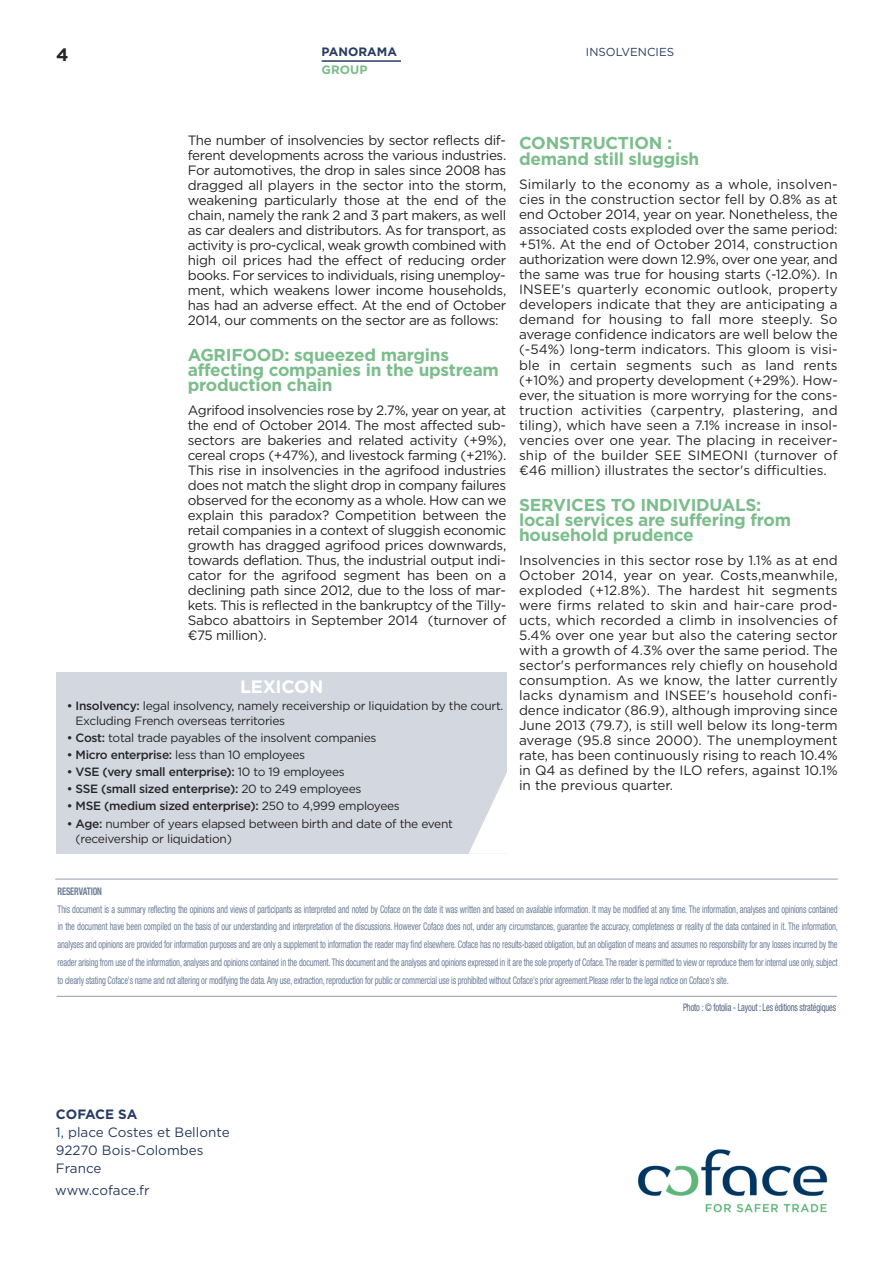
<style>
.page{position:relative;width:893px;height:1263px;background:#fff}
.page>*{position:absolute;margin:0;border:0;box-sizing:border-box;transform-origin:0 0}
.t1{font:700 18px "Gotham";letter-spacing:-.015em;color:#fff}
.t2{font:700 18px "Gotham";color:#272627}
.t3{font:700 17.25px/15px "Gotham";letter-spacing:-.015em;color:#7cbd8c}
.t4{font:13.5px/15px "Gotham";letter-spacing:-.02em;color:#272627;text-align:justify}
.t5{font:13.5px/18px "Gotham";color:#283c63}
.t6{font:700 13.5px "Gotham";letter-spacing:-.01em;color:#283c63}
.t7{font:700 12.15px "Gotham";color:#283c63}
.t8{font:700 12.15px "Gotham";color:#7cbd8c}
.t9{font:12px/15px "Gotham";letter-spacing:-.025em;color:#272627}
.t10{font:500 12px "Gotham";letter-spacing:-.025em;color:#272627}
.t11{font:11.55px "Gotham";color:#283c63}
.t12{font:condensed 10.5px/17.7px "Helvetica Neue LT Std";letter-spacing:-.02em;color:#6d7f98;text-align:justify;scale:.8 1}
.t13{font:condensed 10.5px "Helvetica Neue LT Std";letter-spacing:-.02em;color:#536382;scale:.8 1}
.t14{font:700 condensed 10.5px "Helvetica Neue LT Std";letter-spacing:-.015em;color:#6d7f98;scale:.8 1}
.s1{font-weight:500}
.s2{font-weight:400}
</style>
<div class="page">
<hr style="left:322px;top:60px;width:79px;height:2px;background:#283c63">
<img style="left:637px;top:1149px;width:191px;height:64px">
<div style="left:57px;top:672px;width:450px;height:181px;background:#d3d7e0"></div>
<svg style="left:469px;top:773px;width:38px;height:80px"></svg>
<hr style="left:55px;top:879px;width:783px;height:1px;background:#919cb3">
<hr style="left:57px;top:996px;width:780px;height:1px;background:#919cb3">
<h1 class="t2" style="left:56px;top:44px;width:14px">4</h1>
<p class="t7" style="left:322px;top:44px;width:77px">PANORAMA</p>
<p class="t11" style="left:586px;top:45px;width:90px">INSOLVENCIES</p>
<p class="t8" style="left:322px;top:62px;width:47px">GROUP</p>
<p class="t4" style="left:188px;top:133px;width:320px">The number of insolvencies by sector reflects dif&shy;ferent developments across the various industries.<br>For automotives, the drop in sales since 2008 has dragged all players in the sector into the storm, weakening particularly those at the end of the chain, namely the rank 2 and 3 part makers, as well as car dealers and distributors. As for transport, as activity is pro-cyclical, weak growth combined with high oil prices had the effect of reducing order books. For services to individuals, rising unemploy&shy;ment, which weakens lower income households, has had an adverse effect. At the end of October 2014, our comments on the sector are as follows:</p>
<p class="t3" style="left:188px;top:348px;width:313px">AGRIFOOD: squeezed margins affecting companies in the upstream production chain</p>
<p class="t4" style="left:188px;top:403px;width:320px">Agrifood insolvencies rose by 2.7%, year on year, at the end of October 2014. The most affected sub&shy;sectors are bakeries and related activity (+9%), cereal crops (+47%), and livestock farming (+21%).<br>This rise in insolvencies in the agrifood industries does not match the slight drop in company failures observed for the economy as a whole. How can we explain this paradox? Competition between the retail companies in a context of sluggish economic growth has dragged agrifood prices downwards, towards deflation. Thus, the industrial output indi&shy;cator for the agrifood segment has been on a declining path since 2012, due to the loss of mar&shy;kets. This is reflected in the bankruptcy of the Tilly-Sabco abattoirs in September 2014 (turnover of ¤75 million).</p>
<h1 class="t1" style="left:240px;top:676px;width:85px">LEXICON</h1>
<p class="t9" style="left:76px;top:698px;width:429px;text-indent:-9px"><span class="s1">• Insolvency:</span> legal insolvency, namely receivership or liquidation by the court.<br>Excluding French overseas territories</p>
<p class="t9" style="left:67px;top:730px;width:311px"><span class="s1">• Cost:</span> total trade payables of the insolvent companies</p>
<p class="t9" style="left:67px;top:747px;width:240px"><span class="s1">• Micro enterprise:</span> less than 10 employees</p>
<p class="t10" style="left:67px;top:765px;width:280px">• VSE (very small enterprise): <span class="s2">10 to 19 employees</span></p>
<p class="t10" style="left:67px;top:782px;width:296px">• SSE (small sized enterprise): <span class="s2">20 to 249 employees</span></p>
<p class="t10" style="left:67px;top:799px;width:335px">• MSE (medium sized enterprise): <span class="s2">250 to 4,999 employees</span></p>
<p class="t9" style="left:76px;top:816px;width:379px;text-indent:-9px"><span class="s1">• Age:</span> number of years elapsed between birth and date of the event (receivership or liquidation)</p>
<p class="t3" style="left:519px;top:135px;width:182px;line-height:16.5px">CONSTRUCTION : demand still sluggish</p>
<p class="t4" style="left:519px;top:177px;width:320px">Similarly to the economy as a whole, insolven&shy;cies in the construction sector fell by 0.8% as at end October 2014, year on year. Nonetheless, the associated costs exploded over the same period: +51%. At the end of October 2014, construction authorization were down 12.9%, over one year, and the same was true for housing starts (-12.0%). In INSEE's quarterly economic outlook, property developers indicate that they are anticipating a demand for housing to fall more steeply. So average confidence indicators are well below the (-54%) long-term indicators. This gloom is visi&shy;ble in certain segments such as land rents (+10%) and property development (+29%). How&shy;ever, the situation is more worrying for the cons&shy;truction activities (carpentry, plastering, and tiling), which have seen a 7.1% increase in insol&shy;vencies over one year. The placing in receiver&shy;ship of the builder SEE SIMEONI (turnover of ¤46 million) illustrates the sector's difficulties.</p>
<p class="t3" style="left:519px;top:497px;width:273px">SERVICES TO INDIVIDUALS: local services are suffering from household prudence</p>
<p class="t4" style="left:519px;top:552px;width:320px">Insolvencies in this sector rose by 1.1% as at end October 2014, year on year. Costs,meanwhile, exploded (+12.8%). The hardest hit segments were firms related to skin and hair-care prod&shy;ucts, which recorded a climb in insolvencies of 5.4% over one year but also the catering sector with a growth of 4.3% over the same period. The sector's performances rely chiefly on household consumption. As we know, the latter currently lacks dynamism and INSEE's household confi&shy;dence indicator (86.9), although improving since June 2013 (79.7), is still well below its long-term average (95.8 since 2000). The unemployment rate, has been continuously rising to reach 10.4% in Q4 as defined by the ILO refers, against 10.1% in the previous quarter.</p>
<p class="t14" style="left:58px;top:887px;width:57px">RESERVATION</p>
<p class="t12" style="left:58px;top:901px;width:977px">This document is a summary reflecting the opinions and views of participants as interpreted and noted by Coface on the date it was written and based on available information. It may be modified at any time. The information, analyses and opinions contained in the document have been compiled on the basis of our understanding and interpretation of the discussions. However Coface does not, under any circumstances, guarantee the accuracy, completeness or reality of the data contained in it. The information, analyses and opinions are provided for information purposes and are only a supplement to information the reader may find elsewhere. Coface has no results-based obligation, but an obligation of means and assumes no responsibility for any losses incurred by the reader arising from use of the information, analyses and opinions contained in the document. This document and the analyses and opinions expressed in it are the sole property of Coface. The reader is permitted to view or reproduce them for internal use only, subject to clearly stating Coface's name and not altering or modifying the data.Any use, extraction, reproduction for public or commercial use is prohibited without Coface's prior agreement.Please refer to the legal notice on Coface's site.</p>
<p class="t13" style="left:683px;top:1003px;width:193px">Photo : © fotolia - Layout : Les éditions stratégiques</p>
<p class="t6" style="left:56px;top:1106px;width:83px">COFACE SA</p>
<p class="t5" style="left:56px;top:1123px;width:175px">1, place Costes et Bellonte<br>92270 Bois-Colombes<br>France</p>
<p class="t5" style="left:55px;top:1181px;width:96px">www.coface.fr</p>
</div>
